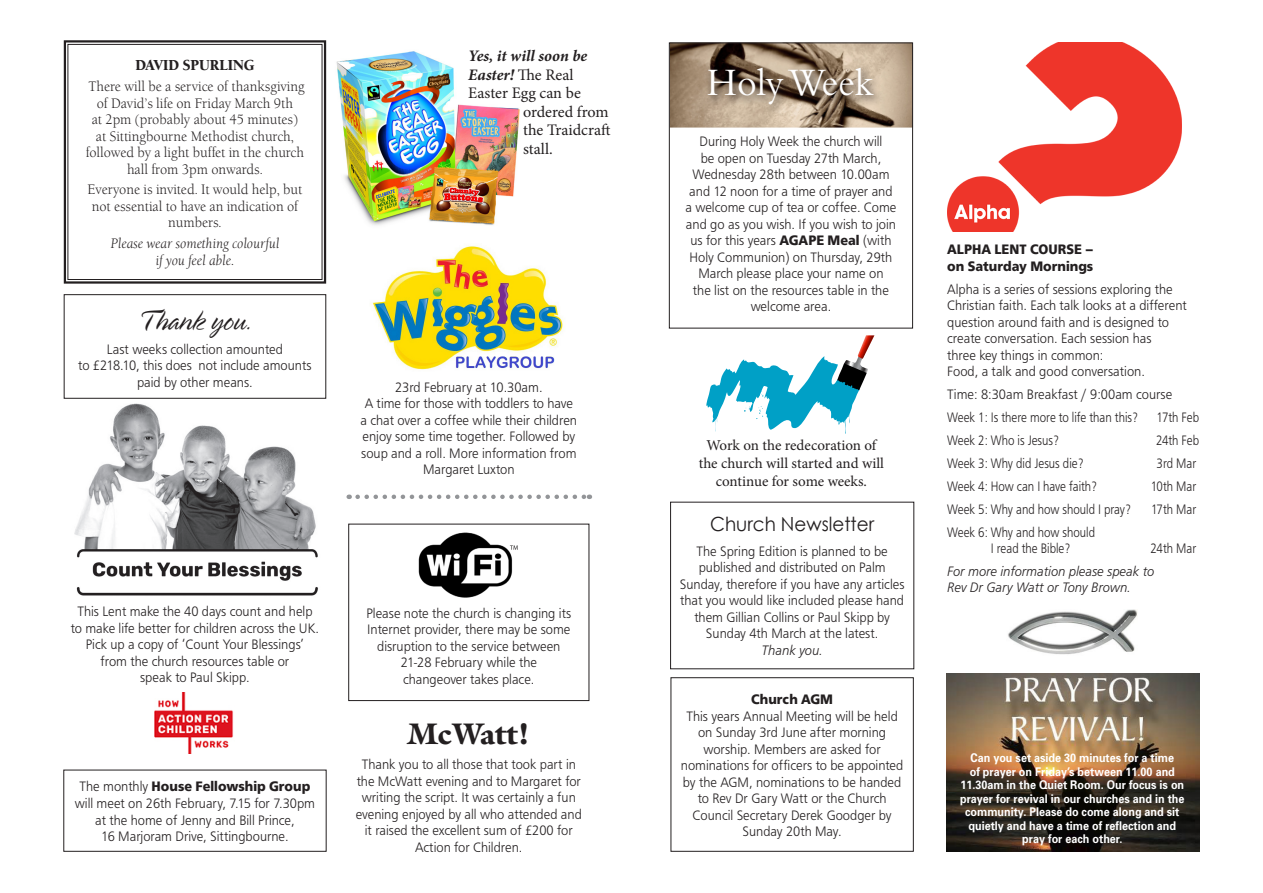
<style>
.page{position:relative;width:1263px;height:893px;background:#fff}
.page>*{position:absolute;margin:0;border:0;box-sizing:border-box;transform-origin:0 0}
.t1{font:40.5px "Bembo";color:#fff;scale:.94 1}
.t2{font:300 33px "Spring LP";color:#231f20;scale:.94 1}
.t3{font:900 30px "Galliard";color:#231f20}
.t4{font:19.5px "Century Gothic";color:#231f20;scale:.94 1}
.t5{font:italic 700 16.05px/18.5px "Minion Pro";color:#231f20}
.t6{font:16.05px "Minion Pro";color:#231f20}
.t7{font:15px/18px "Minion Pro";letter-spacing:-.005em;color:#231f20;text-align:center}
.t8{font:900 15px "Berkeley Old Style Itc T";color:#231f20;scale:.94 1}
.t9{font:300 14.25px/16.5px "Frutus T";color:#231f20;text-align:center;scale:.94 1}
.t10{font:14.25px/16.5px "Berkeley Old Style Itc T";color:#231f20;text-align:center;scale:.94 1}
.t11{font:300 14.25px/16.5px "Frutus T";color:#231f20;scale:.84 1}
.t12{font:italic 300 14.25px/16.5px "Frutus T";color:#231f20;scale:.94 1}
.t13{font:700 14.25px/16.5px "Frutus T";color:#231f20;scale:.94 1}
.t14{font:italic 14.25px/16.5px "Berkeley Old Style Itc T";color:#231f20;text-align:center;scale:.94 1}
.t15{font:700 12px/13.5px "Univers";color:#fff;text-align:center;scale:.9 1}
.s1{font-weight:400;font-style:normal}
.s2{font-weight:700}
</style>
<div class="page">
<div style="left:348px;top:524px;width:241px;height:177px;border:1px solid #231f20"></div>
<img style="left:418px;top:532px;width:100px;height:66px">
<img style="left:1008px;top:609px;width:130px;height:46px">
<div style="left:64px;top:294px;width:262px;height:105px;border:1px solid #231f20"></div>
<img style="left:336px;top:51px;width:184px;height:174px">
<div style="left:670px;top:677px;width:244px;height:175px;border:1px solid #231f20"></div>
<svg style="left:63px;top:40px;width:264px;height:244px"></svg>
<div style="left:68px;top:44px;width:254px;height:236px;border:1px solid #231f20"></div>
<img style="left:946px;top:673px;width:253px;height:179px">
<img style="left:947px;top:43px;width:235px;height:189px">
<img style="left:154px;top:692px;width:79px;height:61px">
<img style="left:74px;top:403px;width:244px;height:193px">
<div style="left:63px;top:770px;width:264px;height:82px;border:1px solid #231f20"></div>
<svg style="left:706px;top:335px;width:168px;height:99px"></svg>
<img style="left:372px;top:246px;width:191px;height:124px">
<svg style="left:358px;top:495px;width:232px;height:4px"></svg>
<img style="left:671px;top:45px;width:240px;height:83px">
<div style="left:704px;top:63px;width:180px;height:52px;background:#231f20;opacity:.9"></div>
<div style="left:669px;top:43px;width:244px;height:285px;border:1px solid #231f20"></div>
<p class="t8" style="left:135px;top:57px;width:128px">DAVID SPURLING</p>
<p class="t10" style="left:86px;top:78px;width:234px">There will be a service of thanksgiving of David’s life on Friday March 9th<br>at 2pm (probably about 45 minutes) at Sittingbourne Methodist church, followed by a light buffet in the church hall from 3pm onwards.</p>
<p class="t10" style="left:88px;top:181px;width:230px">Everyone is invited. It would help, but not essential to have an indication of numbers.</p>
<p class="t14" style="left:111px;top:235px;width:181px">Please wear something colourful if you feel able.</p>
<p class="t2" style="left:138px;top:303px;width:122px">T hank you.</p>
<p class="t9" style="left:78px;top:340px;width:250px">Last weeks collection amounted<br>to £218.10, this does not include amounts paid by other means.</p>
<p class="t5" style="left:468px;top:47px;width:120px">Yes, it will soon be<br>Easter! <span class="s1">The Real<br>Easter Egg can be</span></p>
<p class="t6" style="left:523px;top:101px;width:87px">ordered from</p>
<p class="t6" style="left:523px;top:120px;width:89px">the Traidcraft</p>
<p class="t6" style="left:523px;top:138px;width:31px">stall.</p>
<p class="t9" style="left:395px;top:378px;width:158px">23rd February at 10.30am.</p>
<p class="t9" style="left:361px;top:395px;width:232px">A time for those with toddlers to have a chat over a coffee while their children enjoy some time together. Followed by soup and a roll. More information from Margaret Luxton</p>
<p class="t9" style="left:71px;top:603px;width:266px">This Lent make the 40 days count and help to make life better for children across the UK.</p>
<p class="t9" style="left:86px;top:636px;width:234px">Pick up a copy of ‘Count Your Blessings’ from the church resources table or speak to Paul Skipp.</p>
<p class="t9" style="left:75px;top:778px;width:257px">The monthly <span class="s2">House Fellowship Group </span>will meet on 26th February, 7.15 for 7.30pm at the home of Jenny and Bill Prince,</p>
<p class="t9" style="left:101px;top:828px;width:201px">16 Marjoram Drive, Sittingbourne.</p>
<p class="t9" style="left:366px;top:604px;width:219px">Please note the church is changing its<br>Internet provider, there may be some disruption to the service between<br>21-28 February while the<br>changeover takes place.</p>
<p class="t3" style="left:408px;top:716px;width:123px">McWatt!</p>
<p class="t9" style="left:356px;top:756px;width:242px">Thank you to all those that took part in the McWatt evening and to Margaret for writing the script. It was certainly a fun evening enjoyed by all who attended and it raised the excellent sum of £200 for Action for Children.</p>
<p class="t1" style="left:707px;top:59px;width:179px">HolyWeek</p>
<p class="t9" style="left:685px;top:133px;width:226px">During Holy Week the church will<br>be open on Tuesday 27th March,<br>Wednesday 28th between 10.00am and 12 noon for a time of prayer and a welcome cup of tea or coffee. Come and go as you wish. If you wish to join us for this years <span class="s2">AGAPE Meal</span> (with<br>Holy Communion) on Thursday, 29th<br>March please place your name on<br>the list on the resources table in the welcome area.</p>
<p class="t7" style="left:699px;top:437px;width:187px">Work on the redecoration of the church will started and will continue for some weeks.</p>
<p class="t4" style="left:710px;top:512px;width:176px">Church Newsletter</p>
<p class="t9" style="left:680px;top:543px;width:240px">The Spring Edition is planned to be published and distributed on Palm Sunday, therefore if you have any articles that you would like included please hand them Gillian Collins or Paul Skipp by Sunday 4th March at the latest.</p>
<p class="t12" style="left:762px;top:642px;width:67px">Thank you.</p>
<p class="t13" style="left:751px;top:691px;width:89px">Church AGM</p>
<p class="t9" style="left:681px;top:707px;width:238px">This years Annual Meeting will be held on Sunday 3rd June after morning worship. Members are asked for nominations for officers to be appointed by the AGM, nominations to be handed to Rev Dr Gary Watt or the Church<br>Council Secretary Derek Goodger by<br>Sunday 20th May.</p>
<p class="t13" style="left:947px;top:241px;width:157px">ALPHA LENT COURSE – on Saturday Mornings</p>
<p class="t9" style="left:947px;top:281px;width:256px;text-align:left">Alpha is a series of sessions exploring the Christian faith. Each talk looks at a different question around faith and is designed to create conversation. Each session has<br>three key things in common:<br>Food, a talk and good conversation.</p>
<p class="t9" style="left:947px;top:386px;width:241px">Time: 8:30am Breakfast / 9:00am course</p>
<p class="t11" style="left:947px;top:409px;width:229px">Week 1: Is there more to life than this?</p>
<p class="t11" style="left:1156px;top:409px;width:52px">17th Feb</p>
<p class="t11" style="left:947px;top:432px;width:135px">Week 2: Who is Jesus?</p>
<p class="t11" style="left:1156px;top:432px;width:53px">24th Feb</p>
<p class="t11" style="left:947px;top:455px;width:164px">Week 3: Why did Jesus die?</p>
<p class="t11" style="left:1156px;top:455px;width:49px">3rd Mar</p>
<p class="t11" style="left:947px;top:477px;width:180px">Week 4: How can I have faith?</p>
<p class="t11" style="left:1151px;top:477px;width:56px">10th Mar</p>
<p class="t11" style="left:947px;top:500px;width:220px">Week 5: Why and how should I pray?</p>
<p class="t11" style="left:1151px;top:500px;width:55px">17th Mar</p>
<p class="t11" style="left:991px;top:523px;width:126px;text-indent:-44px">Week 6: Why and how should<br>I read the Bible?</p>
<p class="t11" style="left:1150px;top:540px;width:56px">24th Mar</p>
<p class="t12" style="left:947px;top:563px;width:222px">For more information please speak to<br>Rev Dr Gary Watt or Tony Brown.</p>
<p class="t15" style="left:960px;top:751px;width:251px">Can you set aside 30 minutes for a time<br>of prayer on Friday’s between 11.00 and 11.30am in the Quiet Room. Our focus is on prayer for revival in our churches and in the community. Please do come along and sit quietly and have a time of reflection and pray for each other.</p>
</div>
